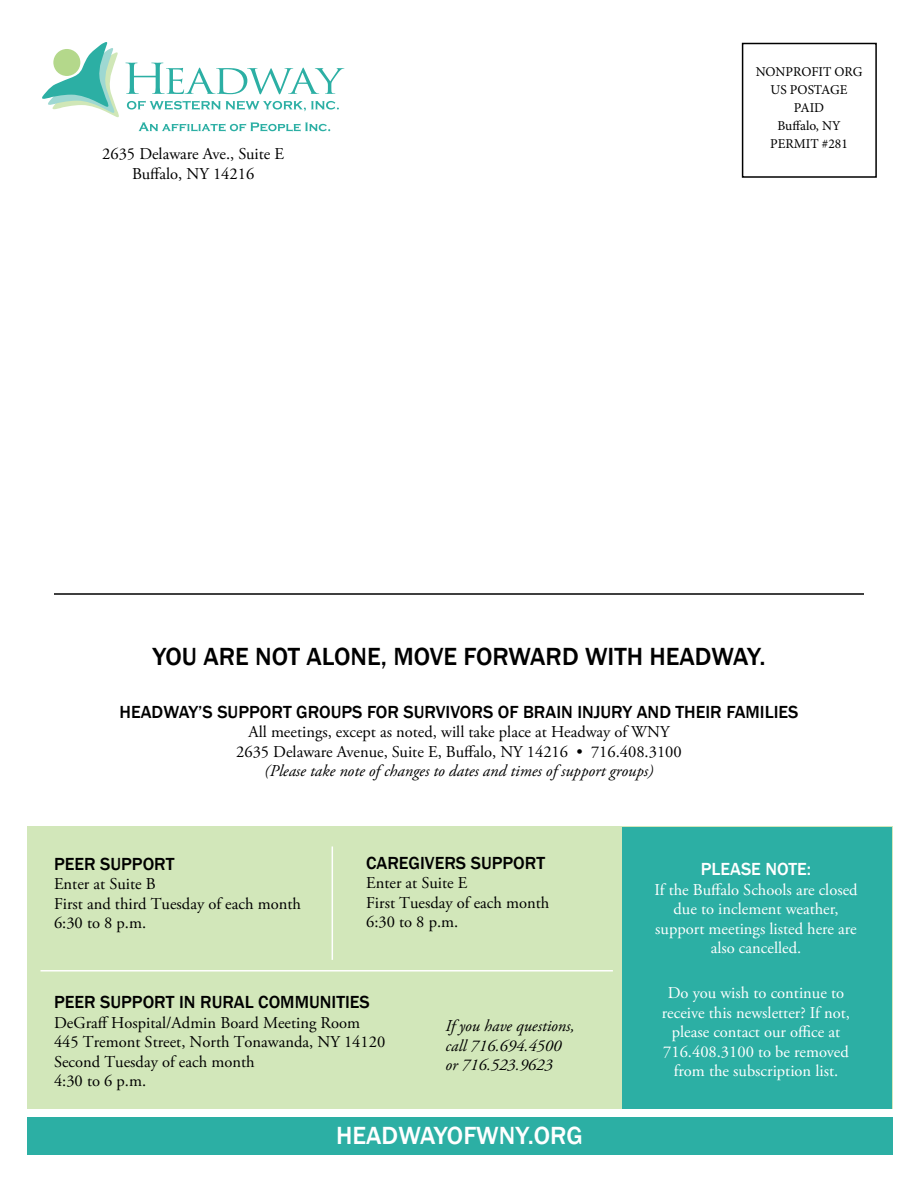
<style>
.page{position:relative;width:918px;height:1188px;background:#fff}
.page>*{position:absolute;margin:0;border:0;box-sizing:border-box;transform-origin:0 0}
.t1{font:500 25.5px "Franklin Gothic";color:#000}
.t2{font:500 25.5px "Franklin Gothic";color:#fff}
.t3{font:500 18px "Franklin Gothic";color:#000}
.t4{font:500 18px "Franklin Gothic";color:#fff}
.t5{font:16.5px/19.5px "Adobe Garamond Pro";color:#000}
.t6{font:16.5px/19.5px "Adobe Garamond Pro";color:#fff;text-align:center}
.t7{font:italic 16.5px/19.5px "Adobe Garamond Pro";color:#000}
.t8{font:13.5px/18px "Minion Pro";color:#000;text-align:center}
</style>
<div class="page">
<div style="left:27px;top:826px;width:865px;height:283px;background:#d2e7ba"></div>
<div style="left:622px;top:828px;width:270px;height:281px;background:#2cafa4"></div>
<svg style="left:42px;top:42px;width:302px;height:89px"></svg>
<div style="left:742px;top:43px;width:135px;height:135px;border:2px solid #000"></div>
<hr style="left:54px;top:593px;width:810px;height:2px;background:#000">
<hr style="left:40px;top:970px;width:573px;height:2px;background:#fff">
<div style="left:27px;top:1117px;width:865px;height:38px;background:#2cafa4"></div>
<hr style="left:332px;top:846px;width:1px;height:114px;background:#fff">
<p class="t5" style="left:102px;top:144px;width:183px;text-align:center">2635 Delaware Ave., Suite E<br>Buffalo, NY 14216</p>
<p class="t8" style="left:756px;top:63px;width:108px">NONPROFIT ORG<br>US POSTAGE<br>PAID<br>Buffalo, NY<br>PERMIT #281</p>
<h1 class="t1" style="left:152px;top:641px;width:16px">YOU</h1>
<h1 class="t1" style="left:203px;top:641px;width:68px">ARE NOT</h1>
<h1 class="t1" style="left:307px;top:641px;width:31px">ALONE</h1>
<h1 class="t1" style="left:381px;top:641px;width:29px">, MOVE</h1>
<h1 class="t1" style="left:464px;top:641px;width:303px">FORWARD WITH HEADWAY.</h1>
<p class="t3" style="left:120px;top:700px;width:670px">HEADWAY’S SU PPORT GROU PS FOR SU RVIVORS OF BRAIN INJU RY AND THEIR FAMILIES</p>
<p class="t5" style="left:236px;top:723px;width:447px;text-align:center">All meetings, except as noted, will take place at Headway of WNY<br>2635 Delaware Avenue, Suite E, Buffalo, NY 14216 • 716.408.3100</p>
<p class="t7" style="left:265px;top:762px;width:390px">(Please take note of changes to dates and times of support groups)</p>
<p class="t3" style="left:54px;top:852px;width:122px">PEER SU PPORT</p>
<p class="t5" style="left:54px;top:875px;width:248px">Enter at Suite B<br>First and third Tuesday of each month<br>6:30 to 8 p.m.</p>
<p class="t3" style="left:366px;top:852px;width:181px">CAREG IVERS SU PPORT</p>
<p class="t5" style="left:366px;top:874px;width:185px">Enter at Suite E<br>First Tuesday of each month<br>6:30 to 8 p.m.</p>
<p class="t3" style="left:54px;top:991px;width:228px">PEER SU PPORT IN RURAL COMMUN</p>
<p class="t3" style="left:332px;top:991px;width:29px">ITIES</p>
<p class="t5" style="left:54px;top:1013px;width:333px">DeGraff Hospital/Admin Board Meeting Room<br>445 Tremont Street, North Tonawanda, NY 14120<br>Second Tuesday of each month<br>4:30 to 6 p.m.</p>
<p class="t7" style="left:445px;top:1017px;width:131px">If you have questions, call 716.694.4500 or 716.523.9623</p>
<h1 class="t2" style="left:336px;top:1120px;width:248px">HEADWAYOFWNY.ORG</h1>
<p class="t4" style="left:701px;top:858px;width:76px">PLEASE NOTE</p>
<p class="t4" style="left:807px;top:858px;width:6px">:</p>
<p class="t6" style="left:654px;top:880px;width:205px">If the Buffalo Schools are closed due to inclement weather, support meetings listed here are also cancelled.</p>
<p class="t6" style="left:662px;top:984px;width:190px">Do you wish to continue to receive this newsletter? If not, please contact our office at<br>716.408.3100 to be removed from the subscription list.</p>
</div>
